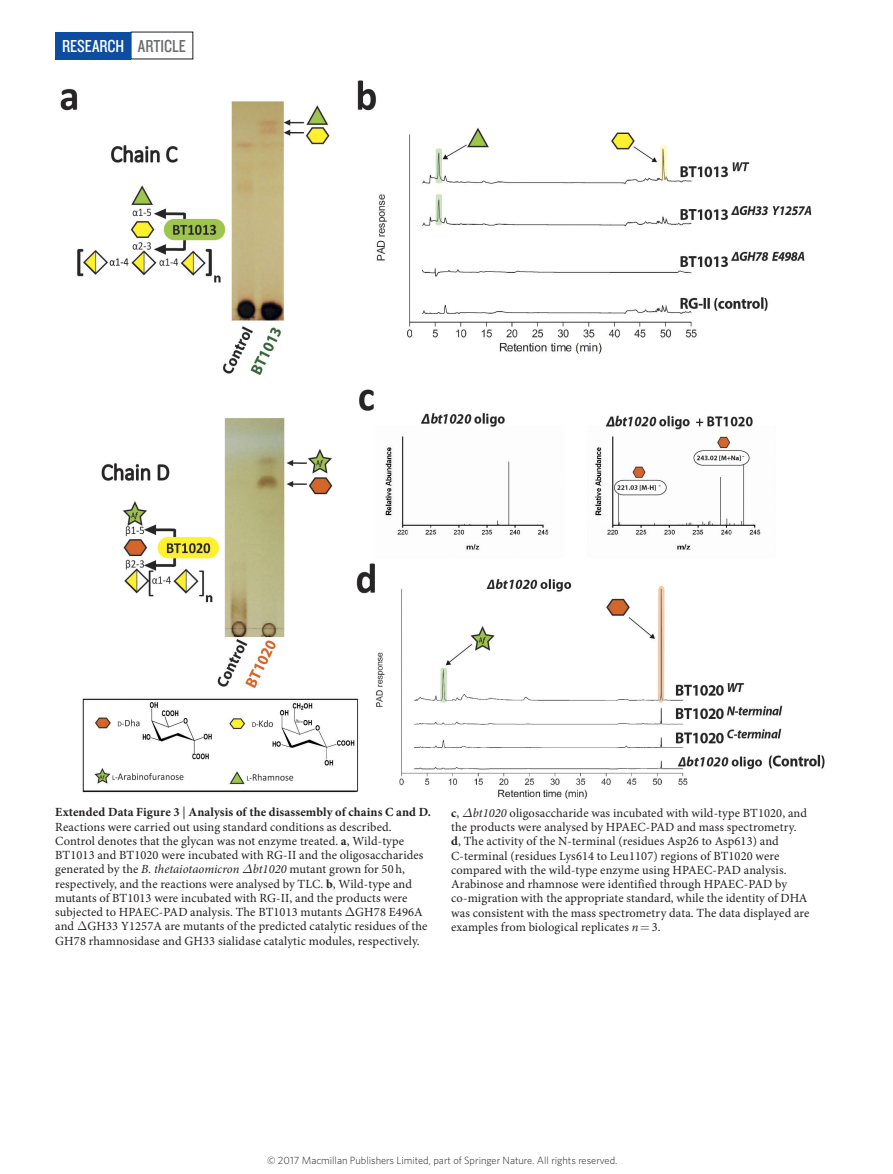
<style>
.page{position:relative;width:893px;height:1174px;background:#fff}
.page>*{position:absolute;margin:0;border:0;box-sizing:border-box;transform-origin:0 0}
.t1{font:18px "Knockout 29 Junior Ltweight";color:#fff}
.t2{font:12.45px/14.2px "Minion Pro";letter-spacing:.01em;color:#231f20}
.t3{font:300 10.5px "Whitney";color:#231f20}
.s1{color:#6c6d70}
.s2{font-weight:700}
.s3{font-style:italic}
</style>
<div class="page">
<div style="left:55px;top:32px;width:76px;height:27px;background:#0d4da1"></div>
<img style="left:60px;top:81px;width:765px;height:717px">
<h1 class="t1" style="left:62px;top:34px;width:125px">RESEARCH <span class="s1">ARTICLE</span></h1>
<p class="t2" style="left:55px;top:805px;width:377px"><span class="s2">Extended Data Figure 3</span> | <span class="s2">Analysis of the disassembly of chains C and D.<br></span>Reactions were carried out using standard conditions as described.<br>Control denotes that the glycan was not enzyme treated. <span class="s2">a</span>, Wild-type BT1013 and BT1020 were incubated with RG-II and the oligosaccharides generated by the <span class="s3">B. thetaiotaomicron bt1020</span> mutant grown for 50 h, respectively, and the reactions were analysed by TLC. <span class="s2">b</span>, Wild-type and mutants of BT1013 were incubated with RG-II, and the products were subjected to HPAEC-PAD analysis. The BT1013 mutants GH78 E496A and GH33 Y1257A are mutants of the predicted catalytic residues of the GH78 rhamnosidase and GH33 sialidase catalytic modules, respectively.</p>
<p class="t2" style="left:451px;top:806px;width:360px"><span class="s2">c</span>, <span class="s3">bt1020</span> oligosaccharide was incubated with wild-type BT1020, and the products were analysed by HPAEC-PAD and mass spectrometry.<br><span class="s2">d</span>, The activity of the N-terminal (residues Asp26 to Asp613) and C-terminal (residues Lys614 to Leu1107) regions of BT1020 were compared with the wild-type enzyme using HPAEC-PAD analysis.<br>Arabinose and rhamnose were identified through HPAEC-PAD by co-migration with the appropriate standard, while the identity of DHA was consistent with the mass spectrometry data. The data displayed are examples from biological replicates <span class="s3">n</span> 3.</p>
<p class="t3" style="left:267px;top:1153px;width:352px">© 2017 Macmillan Publishers Limited, part of Springer Nature. All rights reserved.</p>
</div>
